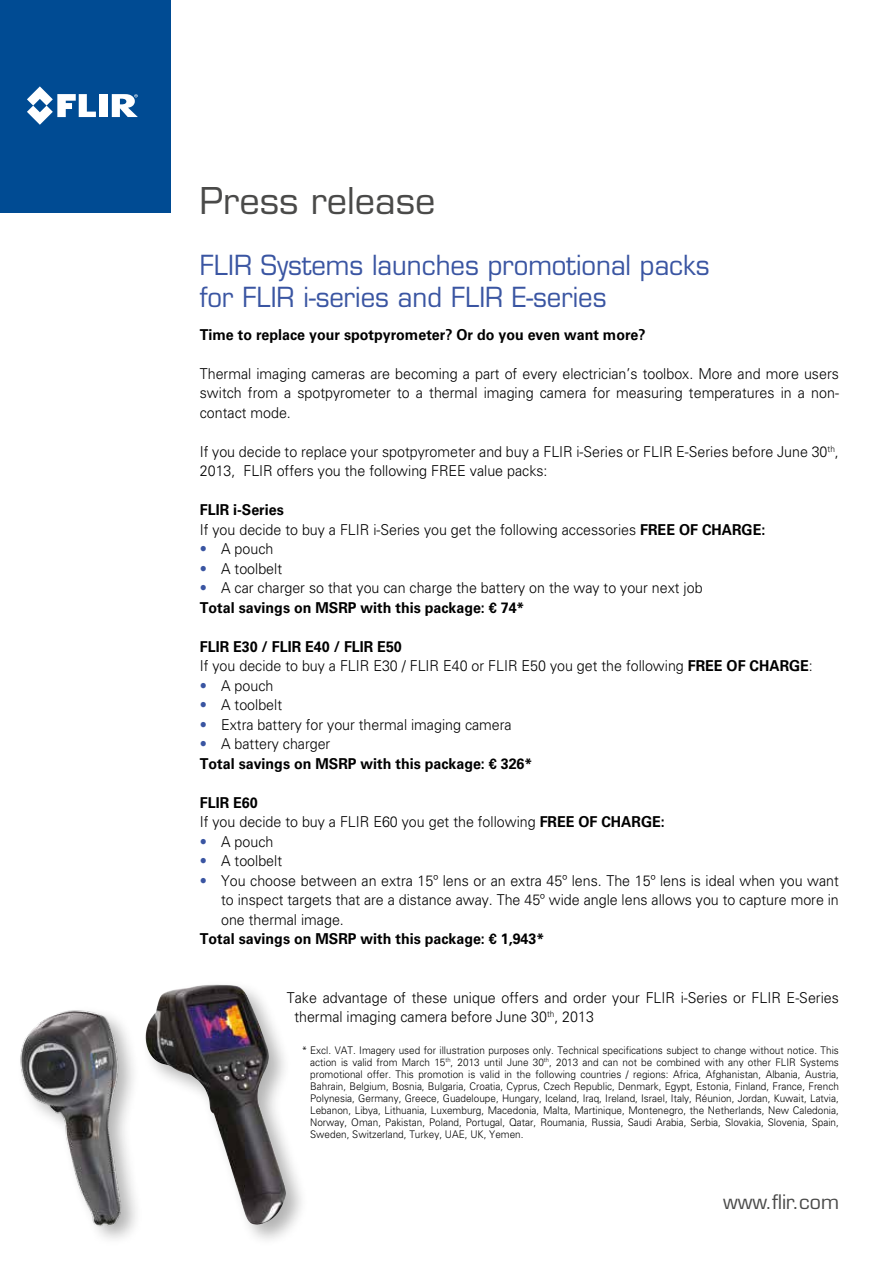
<style>
.page{position:relative;width:893px;height:1263px;background:#fff}
.page>*{position:absolute;margin:0;border:0;box-sizing:border-box;transform-origin:0 0}
.t1{font:36px "Eurostile LT Std";color:#4a4a49}
.t2{font:27px/32.4px "Eurostile LT Std";color:#3a55a2;scale:.95 1}
.t3{font:19.5px "Eurostile LT Std";color:#4a4a49}
.t4{font:300 15px/19.5px "Univers LT Std";color:#000;scale:.95 1}
.t5{font:700 15px/19.5px "Univers LT Std";color:#000;scale:.95 1}
.t6{font:300 10.5px/12px "Univers LT Std";color:#000;text-align:justify;scale:.95 1}
.s1{font-weight:700}
.s2{color:#3a55a2}
.s3{font-weight:300;color:#3a55a2}
.s4{font-weight:300}
</style>
<div class="page">
<div style="left:0;top:0;width:170px;height:213px;background:#004b93"></div>
<div style="left:100px;top:94px;width:8px;height:23px;background:#fff"></div>
<svg style="left:27px;top:86px;width:69px;height:39px"></svg>
<svg style="left:112px;top:94px;width:26px;height:23px"></svg>
<div style="left:141px;top:979px;width:168px;height:268px;background:#000;opacity:.3"></div>
<img style="left:150px;top:984px;width:65px;height:35px">
<div style="left:16px;top:1005px;width:128px;height:242px;background:#fff"></div>
<img style="left:20px;top:1010px;width:116px;height:228px">
<h1 class="t1" style="left:200px;top:179px;width:237px">Press release</h1>
<h2 class="t2" style="left:200px;top:249px;width:538px">FLIR Systems launches promotional packs for FLIR i-series and FLIR E-series</h2>
<p class="t5" style="left:200px;top:325px;width:471px">Time to replace your spotpyrometer? Or do you even want more?</p>
<p class="t4" style="left:200px;top:364px;width:674px;text-align:justify">Thermal imaging cameras are becoming a part of every electrician’s toolbox. More and more users switch from a spotpyrometer to a thermal imaging camera for measuring temperatures in a non&shy;contact mode.</p>
<p class="t4" style="left:200px;top:442px;width:674px">If you decide to replace your spotpyrometer and buy a FLIR i-Series or FLIR E-Series before June 30<sup>th</sup>,<br>2013, FLIR offers you the following FREE value packs:</p>
<p class="t4" style="left:200px;top:500px;width:597px"><span class="s1">FLIR i-Series<br></span>If you decide to buy a FLIR i-Series you get the following accessories <span class="s1">FREE OF CHARGE:</span></p>
<p class="t4" style="left:200px;top:539px;width:79px"><span class="s2">•</span> A pouch</p>
<p class="t4" style="left:200px;top:559px;width:88px"><span class="s2">•</span> A toolbelt</p>
<p class="t4" style="left:200px;top:578px;width:531px"><span class="s2">•</span> A car charger so that you can charge the battery on the way to your next job<br><span class="s1">Total savings on MSRP with this package: € 74*</span></p>
<p class="t4" style="left:200px;top:637px;width:647px"><span class="s1">FLIR E30 / FLIR E40 / FLIR E50<br></span>If you decide to buy a FLIR E30 / FLIR E40 or FLIR E50 you get the following <span class="s1">FREE OF CHARGE</span>:</p>
<p class="t4" style="left:200px;top:676px;width:79px"><span class="s2">•</span> A pouch</p>
<p class="t4" style="left:200px;top:695px;width:88px"><span class="s2">•</span> A toolbelt</p>
<p class="t4" style="left:200px;top:715px;width:330px"><span class="s2">•</span> Extra battery for your thermal imaging camera</p>
<p class="t5" style="left:200px;top:734px;width:352px"><span class="s3">•</span> <span class="s4">A battery charger<br></span>Total savings on MSRP with this package: € 326*</p>
<p class="t4" style="left:200px;top:793px;width:491px"><span class="s1">FLIR E60<br></span>If you decide to buy a FLIR E60 you get the following <span class="s1">FREE OF CHARGE:</span></p>
<p class="t4" style="left:200px;top:832px;width:79px"><span class="s2">•</span> A pouch</p>
<p class="t4" style="left:200px;top:851px;width:88px"><span class="s2">•</span> A toolbelt</p>
<p class="t4" style="left:221px;top:871px;width:652px;text-align:justify;text-indent:-21px"><span class="s2">•</span> You choose between an extra 15º lens or an extra 45º lens. The 15º lens is ideal when you want to inspect targets that are a distance away. The 45º wide angle lens allows you to capture more in one thermal image.</p>
<p class="t5" style="left:200px;top:929px;width:364px">Total savings on MSRP with this package: € 1,943*</p>
<p class="t4" style="left:294px;top:988px;width:575px;text-indent:-7px">Take advantage of these unique offers and order your FLIR i-Series or FLIR E-Series thermal imaging camera before June 30<sup>th</sup>, 2013</p>
<p class="t6" style="left:310px;top:1044px;width:558px;text-indent:-8px">* Excl. VAT. Imagery used for illustration purposes only. Technical specifications subject to change without notice. This action is valid from March 15<sup>th</sup>, 2013 until June 30<sup>th</sup>, 2013 and can not be combined with any other FLIR Systems promotional offer. This promotion is valid in the following countries / regions: Africa, Afghanistan, Albania, Austria, Bahrain, Belgium, Bosnia, Bulgaria, Croatia, Cyprus, Czech Republic, Denmark, Egypt, Estonia, Finland, France, French Polynesia, Germany, Greece, Guadeloupe, Hungary, Iceland, Iraq, Ireland, Israel, Italy, Réunion, Jordan, Kuwait, Latvia, Lebanon, Libya, Lithuania, Luxemburg, Macedonia, Malta, Martinique, Montenegro, the Netherlands, New Caledonia, Norway, Oman, Pakistan, Poland, Portugal, Qatar, Roumania, Russia, Saudi Arabia, Serbia, Slovakia, Slovenia, Spain, Sweden, Switzerland, Turkey, UAE, UK, Yemen.</p>
<h3 class="t3" style="left:723px;top:1189px;width:117px">www.flir.com</h3>
</div>
